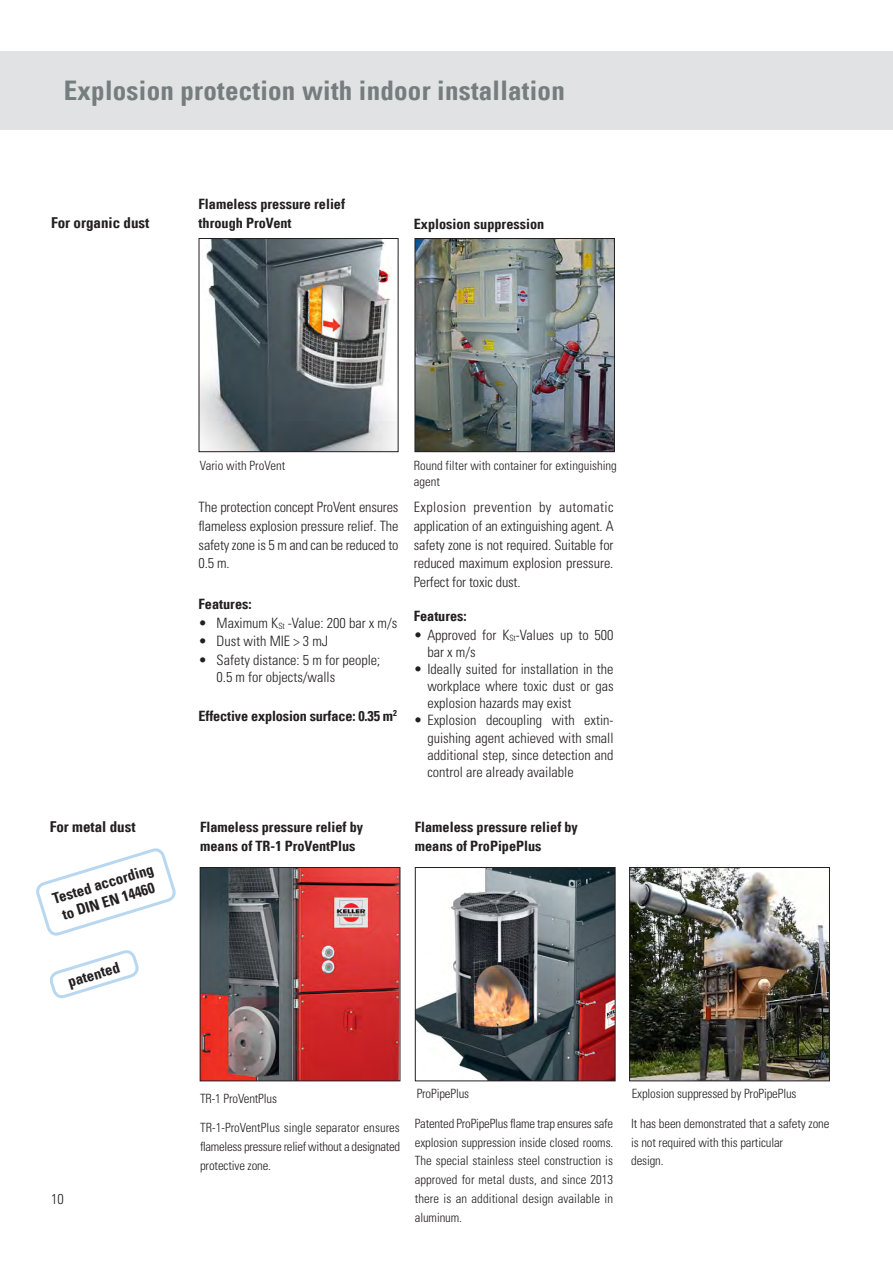
<style>
.page{position:relative;width:893px;height:1263px;background:#fff}
.page>*{position:absolute;margin:0;border:0;box-sizing:border-box;transform-origin:0 0}
.Univers_67_Bd_Cn_18{font:27px "Univers Com 67 Bold Cond";letter-spacing:.01em;color:#757d7f}
.Univers_67_Bd_Cn_10{font:15px/18px "Univers Com 67 Bold Cond";color:#231f20}
.Paragraph_Style{font:300 condensed 14.25px/18.8px "Univers LT Std";letter-spacing:-.01em;color:#231f20;text-align:justify}
.Univers_47_Lt_Cn_9_5{font:300 condensed 14.25px/17.1px "Univers LT Std";color:#231f20;text-align:justify}
.Univers_67_Bd_Cn_9_5{font:14.25px/18.6px "Univers Com 67 Bold Cond";color:#231f20}
.Univers_47_Lt_Cn_8_5{font:300 condensed 14.25px/17.1px "Univers LT Std";color:#231f20}
.Univers_47_Lt_Cn_8_5-2{font:14.25px "Univers Com 67 Bold Cond";letter-spacing:-.01em;color:#231f20}
.Univers_47_Lt_Cn_9_5-2{font:14.25px "Univers Com 67 Bold Cond";color:#231f20}
.Paragraph_Style-2{font:300 condensed 12.75px/18.8px "Univers LT Std";letter-spacing:-.01em;color:#231f20;text-align:justify}
.Univers_47_Lt_Cn_8_5-3{font:300 condensed 12.75px/16.5px "Univers LT Std";color:#231f20}
</style>
<div class="page">
<div style="left:0;top:51px;width:893px;height:79px;background:#e1e2e4"></div>
<img style="left:201px;top:240px;width:194px;height:210px">
<div style="left:199px;top:238px;width:199px;height:214px;border:1px solid #231f20"></div>
<img style="left:417px;top:240px;width:196px;height:210px">
<div style="left:415px;top:238px;width:200px;height:214px;border:1px solid #231f20"></div>
<img style="left:202px;top:869px;width:196px;height:210px">
<div style="left:200px;top:867px;width:200px;height:214px;border:1px solid #231f20"></div>
<svg style="left:36px;top:848px;width:140px;height:151px"></svg>
<img style="left:631px;top:869px;width:197px;height:210px">
<div style="left:629px;top:867px;width:201px;height:214px;border:1px solid #231f20"></div>
<img style="left:417px;top:869px;width:196px;height:210px">
<div style="left:415px;top:867px;width:200px;height:214px;border:1px solid #231f20"></div>
<p class="Univers_67_Bd_Cn_18" style="left:64px;top:74px;width:503px">Explosion protection with indoor installation</p>
<p class="Univers_67_Bd_Cn_10" style="left:51px;top:213px;width:100px">For organic dust</p>
<p class="Univers_67_Bd_Cn_9_5" style="left:199px;top:195px;width:148px">Flameless pressure relief through ProVent</p>
<p class="Univers_67_Bd_Cn_9_5" style="left:414px;top:214px;width:132px">Explosion suppression</p>
<p class="Univers_67_Bd_Cn_10" style="left:50px;top:818px;width:87px">For metal dust</p>
<p class="Univers_67_Bd_Cn_10" style="left:50px;top:890px;width:106px;rotate:-17deg">Tested according to DIN EN 14460</p>
<p class="Univers_67_Bd_Cn_10" style="left:66px;top:973px;width:55px;rotate:-17deg">patented</p>
<p class="Paragraph_Style" style="left:51px;top:1190px;width:14px">10</p>
<p class="Univers_47_Lt_Cn_8_5-3" style="left:200px;top:457px;width:87px">Vario with ProVent</p>
<p class="Univers_47_Lt_Cn_8_5-3" style="left:414px;top:457px;width:205px">Round filter with container for extinguishing agent</p>
<p class="Paragraph_Style" style="left:199px;top:498px;width:201px">The protection concept ProVent ensures flameless explosion pressure relief. The safety zone is 5 m and can be reduced to 0.5 m.</p>
<p class="Univers_47_Lt_Cn_8_5-2" style="left:199px;top:595px;width:55px">Features:</p>
<p class="Univers_47_Lt_Cn_8_5" style="left:199px;top:614px;width:200px">• Maximum K<sub>St</sub> -Value: 200 bar x m/s</p>
<p class="Univers_47_Lt_Cn_8_5" style="left:199px;top:633px;width:131px">• Dust with MIE &gt; 3 mJ</p>
<p class="Univers_47_Lt_Cn_8_5" style="left:217px;top:651px;width:165px;text-indent:-18px">• Safety distance: 5 m for people;<br>0.5 m for objects/walls</p>
<p class="Univers_47_Lt_Cn_8_5-2" style="left:199px;top:707px;width:200px">Effective explosion surface: 0.35 m<sup>2</sup></p>
<p class="Paragraph_Style" style="left:414px;top:498px;width:201px">Explosion prevention by automatic application of an extinguishing agent. A safety zone is not required. Suitable for reduced maximum explosion pressure.<br>Perfect for toxic dust.</p>
<p class="Univers_47_Lt_Cn_9_5-2" style="left:414px;top:607px;width:55px">Features:</p>
<p class="Univers_47_Lt_Cn_9_5" style="left:427px;top:626px;width:188px;text-indent:-14px">• Approved for K<sub>St</sub>-Values up to 500 bar x m/s</p>
<p class="Univers_47_Lt_Cn_9_5" style="left:427px;top:660px;width:188px;text-indent:-14px">• Ideally suited for installation in the workplace where toxic dust or gas explosion hazards may exist</p>
<p class="Univers_47_Lt_Cn_9_5" style="left:427px;top:712px;width:188px;text-indent:-14px">• Explosion decoupling with extin&shy;guishing agent achieved with small additional step, since detection and control are already available</p>
<p class="Univers_67_Bd_Cn_9_5" style="left:200px;top:818px;width:165px">Flameless pressure relief by means of TR-1 ProVentPlus</p>
<p class="Univers_67_Bd_Cn_9_5" style="left:415px;top:818px;width:165px">Flameless pressure relief by means of ProPipePlus</p>
<p class="Paragraph_Style-2" style="left:200px;top:1089px;width:78px">TR-1 ProVentPlus</p>
<p class="Paragraph_Style-2" style="left:200px;top:1118px;width:201px">TR-1-ProVentPlus single separator ensures flameless pressure relief without a designated protective zone.</p>
<p class="Paragraph_Style-2" style="left:417px;top:1084px;width:54px">ProPipePlus</p>
<p class="Paragraph_Style-2" style="left:632px;top:1084px;width:166px">Explosion suppressed by ProPipePlus</p>
<p class="Paragraph_Style-2" style="left:415px;top:1114px;width:200px">Patented ProPipePlus flame trap ensures safe explosion suppression inside closed rooms.<br>The special stainless steel construction is approved for metal dusts, and since 2013 there is an additional design available in aluminum.</p>
<p class="Paragraph_Style-2" style="left:631px;top:1114px;width:200px">It has been demonstrated that a safety zone is not required with this particular</p>
<p class="Paragraph_Style-2" style="left:631px;top:1151px;width:34px">design.</p>
</div>
